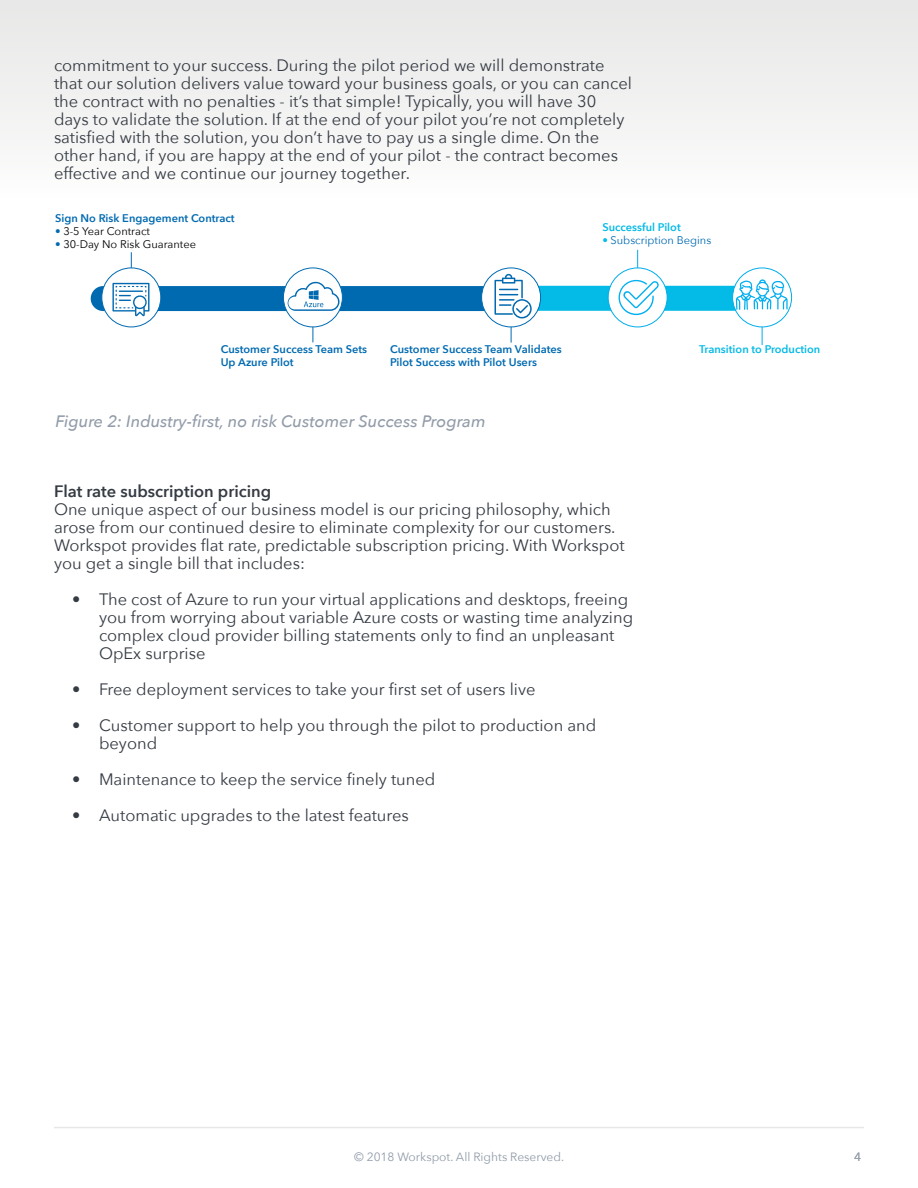
<style>
.page{position:relative;width:918px;height:1188px;background:#fff}
.page>*{position:absolute;margin:0;border:0;box-sizing:border-box;transform-origin:0 0}
.t1{font:16.5px/18px "Avenir Next";color:#353b43}
.t2{font:italic 500 16.5px "Avenir Next";color:#929ca9}
.t3{font:12px "Avenir Next";color:#929ca9}
.t4{font:600 11.1px/13.2px "Avenir Next";color:#006ab1}
.t5{font:11.1px "Avenir Next";color:#000}
.t6{font:600 11.1px "Avenir Next";color:#04bae6}
.t7{font:11.1px "Avenir Next";color:#006ab1}
.s1{color:#006ab1}
.s2{color:#04bae6}
.s3{font-weight:600}
</style>
<div class="page">
<div style="left:0;top:0;width:918px;height:206px;background:#f2f1f1"></div>
<hr style="left:54px;top:1127px;width:810px;height:1px;background:#e8e8e8">
<div style="left:490px;top:286px;width:288px;height:25px;background:#04bae6;border-radius:12px"></div>
<div style="left:608px;top:268px;width:59px;height:59px;background:#fff;border-radius:50%"></div>
<div style="left:608px;top:267px;width:60px;height:60px;border:1px solid #00adea;border-radius:50%"></div>
<div style="left:733px;top:268px;width:59px;height:59px;background:#fff;border-radius:50%"></div>
<div style="left:732px;top:267px;width:60px;height:60px;border:1px solid #00adea;border-radius:50%"></div>
<div style="left:91px;top:286px;width:442px;height:25px;background:#006ab1;border-radius:12px"></div>
<div style="left:102px;top:268px;width:59px;height:59px;background:#fff;border-radius:50%"></div>
<div style="left:101px;top:267px;width:60px;height:60px;border:1px solid #006ab1;border-radius:50%"></div>
<div style="left:283px;top:268px;width:59px;height:59px;background:#fff;border-radius:50%"></div>
<div style="left:283px;top:267px;width:60px;height:60px;border:1px solid #006ab1;border-radius:50%"></div>
<svg style="left:287px;top:280px;width:53px;height:31px"></svg>
<svg style="left:736px;top:279px;width:52px;height:31px"></svg>
<svg style="left:112px;top:283px;width:38px;height:33px"></svg>
<svg style="left:619px;top:280px;width:40px;height:35px"></svg>
<div style="left:482px;top:268px;width:59px;height:59px;background:#fff;border-radius:50%"></div>
<div style="left:481px;top:267px;width:60px;height:60px;border:1px solid #006ab1;border-radius:50%"></div>
<svg style="left:495px;top:274px;width:37px;height:44px"></svg>
<svg style="left:131px;top:252px;width:1px;height:16px"></svg>
<svg style="left:312px;top:327px;width:1px;height:15px"></svg>
<svg style="left:511px;top:327px;width:1px;height:16px"></svg>
<svg style="left:637px;top:250px;width:1px;height:18px"></svg>
<svg style="left:762px;top:327px;width:1px;height:18px"></svg>
<p class="t1" style="left:54px;top:55px;width:579px">commitment to your success. During the pilot period we will demonstrate that our solution delivers value toward your business goals, or you can cancel the contract with no penalties - it’s that simple! Typically, you will have 30 days to validate the solution. If at the end of your pilot you’re not completely satisfied with the solution, you don’t have to pay us a single dime. On the other hand, if you are happy at the end of your pilot - the contract becomes effective and we continue our journey together.</p>
<p class="t4" style="left:55px;top:211px;width:181px">Sign No Risk Engagement Contract</p>
<p class="t5" style="left:55px;top:222px;width:97px"><span class="s1">•</span> 3-5 Year Contract</p>
<p class="t5" style="left:55px;top:235px;width:143px"><span class="s1">•</span> 30-Day No Risk Guarantee</p>
<p class="t6" style="left:602px;top:217px;width:80px">Successful Pilot</p>
<p class="t7" style="left:602px;top:231px;width:110px"><span class="s2">•</span> Subscription Begins</p>
<p class="t4" style="left:221px;top:342px;width:148px">Customer Success Team Sets<br>Up Azure Pilot</p>
<p class="t4" style="left:390px;top:342px;width:173px">Customer Success Team Validates<br>Pilot Success with Pilot Users</p>
<p class="t6" style="left:699px;top:339px;width:123px">Transition to Production</p>
<p class="t2" style="left:55px;top:407px;width:432px">Figure 2: Industry-first, no risk Customer Success Program</p>
<p class="t1" style="left:54px;top:481px;width:572px"><span class="s3">Flat rate subscription pricing<br></span>One unique aspect of our business model is our pricing philosophy, which arose from our continued desire to eliminate complexity for our customers.<br>Workspot provides flat rate, predictable subscription pricing. With Workspot you get a single bill that includes:</p>
<p class="t1" style="left:99px;top:589px;width:536px;text-indent:-27px">• The cost of Azure to run your virtual applications and desktops, freeing you from worrying about variable Azure costs or wasting time analyzing complex cloud provider billing statements only to find an unpleasant OpEx surprise</p>
<p class="t1" style="left:72px;top:679px;width:465px">• Free deployment services to take your first set of users live</p>
<p class="t1" style="left:99px;top:715px;width:499px;text-indent:-27px">• Customer support to help you through the pilot to production and beyond</p>
<p class="t1" style="left:72px;top:769px;width:365px">• Maintenance to keep the service finely tuned</p>
<p class="t1" style="left:72px;top:805px;width:338px">• Automatic upgrades to the latest features</p>
<p class="t3" style="left:354px;top:1147px;width:212px">© 2018 Workspot. All Rights Reserved.</p>
<p class="t3" style="left:854px;top:1147px;width:8px">4</p>
</div>
